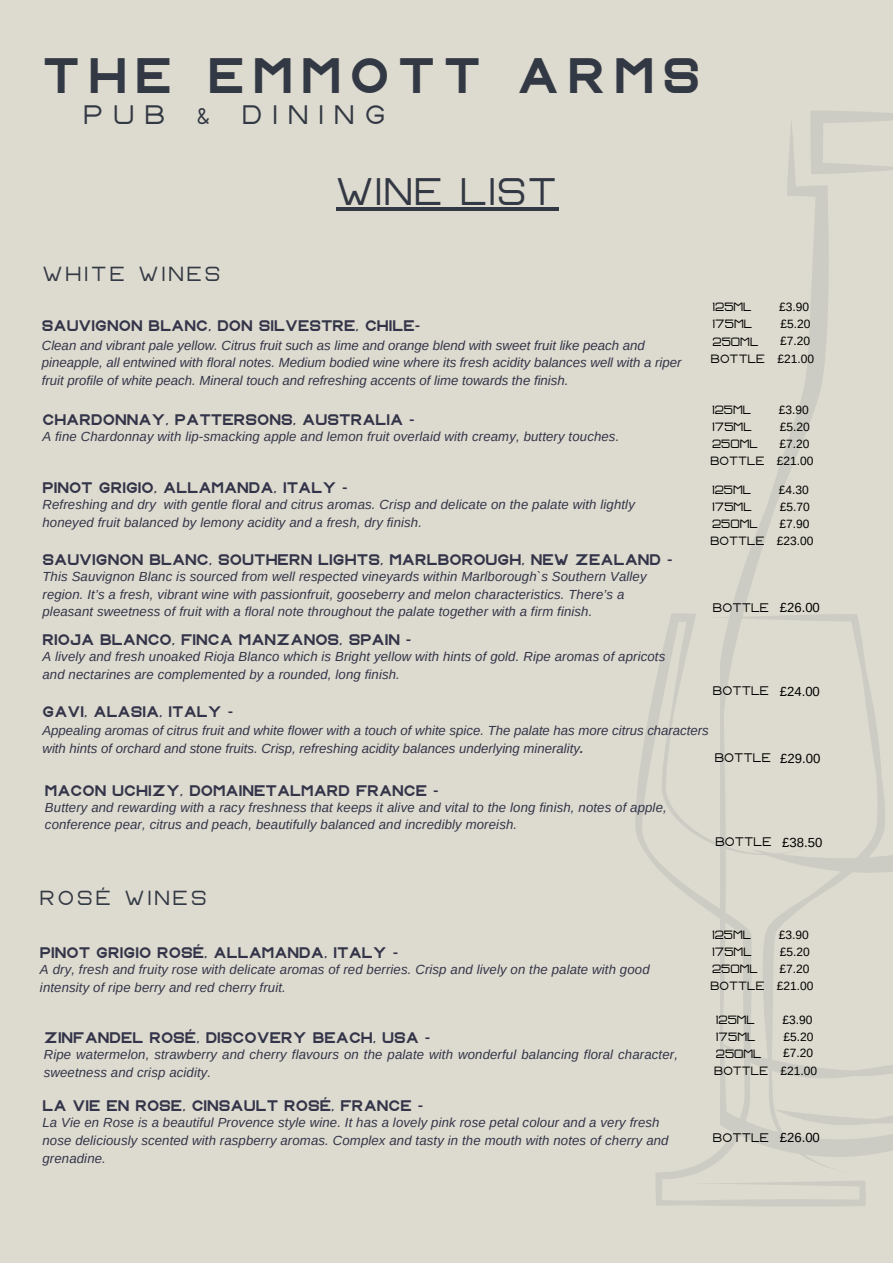
<style>
.page{position:relative;width:893px;height:1264px;background:#fff}
.page>*{position:absolute;margin:0;border:0;box-sizing:border-box;transform-origin:0 0}
.t1{font:700 49.8px "CS Harley";letter-spacing:.165em;color:#333944}
.t2{font:38.4px "CS Harley";letter-spacing:.04em;color:#333944}
.t3{font:26.7px "CS Harley";letter-spacing:.395em;color:#333944}
.t4{font:20.4px "CS Harley";letter-spacing:.15em;color:#333944}
.t5{font:700 15.3px "CS Harley";color:#333449}
.t6{font:italic 13.2px/17.5px "Arimo";letter-spacing:.01em;color:#333449}
.t7{font:13.2px "Arimo";color:#000}
.t8{font:13.05px "Arimo";color:#000}
.t9{font:12.45px "CS Harley";color:#000}
.t10{font:12px "CS Harley";color:#000}
.t11{font:12px "Arimo";color:#000}
.s1{font-weight:700}
</style>
<div class="page">
<div style="left:0;top:0;width:892px;height:1262px;background:#dddbcf"></div>
<svg style="left:749px;top:111px;width:143px;height:761px"></svg>
<svg style="left:885px;top:1065px;width:7px;height:58px"></svg>
<svg style="left:635px;top:613px;width:231px;height:593px"></svg>
<svg style="left:699px;top:614px;width:186px;height:560px"></svg>
<hr style="left:336px;top:208px;width:222px;height:3px;background:#333944">
<p class="t1" style="left:42px;top:37px;width:659px">THE EMMOTT ARMS</p>
<p class="t3" style="left:83px;top:97px;width:303px">PUB &amp; DINING</p>
<p class="t4" style="left:42px;top:259px;width:179px">WHITE WINES</p>
<p class="t2" style="left:336px;top:165px;width:222px">WINE LIST</p>
<p class="t5" style="left:42px;top:314px;width:380px">SAUVIGNON BLANC, DON SILVESTRE, CHILE-</p>
<p class="t6" style="left:42px;top:336px;width:641px">Clean and vibrant pale yellow. Citrus fruit such as lime and orange blend with sweet fruit like peach and pineapple, all entwined with floral notes. Medium bodied wine where its fresh acidity balances well with a riper fruit profile of white peach. Mineral touch and refreshing accents of lime towards the finish.</p>
<p class="t5" style="left:42px;top:408px;width:374px">CHARDONNAY, PATTERSONS, AUSTRALIA -</p>
<p class="t6" style="left:42px;top:428px;width:578px">A fine Chardonnay with lip-smacking apple and lemon fruit overlaid with creamy, buttery touches.</p>
<p class="t5" style="left:42px;top:476px;width:307px">PINOT GRIGIO, ALLAMANDA, ITALY -</p>
<p class="t6" style="left:42px;top:495px;width:594px">Refreshing and dry with gentle floral and citrus aromas. Crisp and delicate on the palate with lightly honeyed fruit balanced by lemony acidity and a fresh, dry finish.</p>
<p class="t5" style="left:42px;top:548px;width:631px">SAUVIGNON BLANC, SOUTHERN LIGHTS, MARLBOROUGH, NEW ZEALAND -</p>
<p class="t6" style="left:42px;top:568px;width:605px">This Sauvignon Blanc is sourced from well respected vineyards within Marlborough`s Southern Valley region. It’s a fresh, vibrant wine with passionfruit, gooseberry and melon characteristics. There’s a pleasant sweetness of fruit with a floral note throughout the palate together with a firm finish.</p>
<p class="t5" style="left:42px;top:627px;width:370px">RIOJA BLANCO, FINCA MANZANOS, SPAIN -</p>
<p class="t6" style="left:42px;top:647px;width:624px">A lively and fresh unoaked Rioja Blanco which is Bright yellow with hints of gold. Ripe aromas of apricots and nectarines are complemented by a rounded, long finish.</p>
<p class="t10" style="left:712px;top:299px;width:41px">125ML</p>
<p class="t11" style="left:779px;top:300px;width:32px">£3.90</p>
<p class="t10" style="left:712px;top:333px;width:47px">250ML</p>
<p class="t11" style="left:780px;top:334px;width:32px">£7.20</p>
<p class="t10" style="left:712px;top:316px;width:42px">175ML</p>
<p class="t11" style="left:780px;top:317px;width:32px">£5.20</p>
<p class="t10" style="left:710px;top:350px;width:56px">BOTTLE</p>
<p class="t11" style="left:777px;top:351px;width:38px">£21.00</p>
<p class="t10" style="left:711px;top:402px;width:41px">125ML</p>
<p class="t11" style="left:778px;top:403px;width:31px">£3.90</p>
<p class="t10" style="left:712px;top:436px;width:47px">250ML</p>
<p class="t11" style="left:779px;top:437px;width:31px">£7.20</p>
<p class="t10" style="left:711px;top:418px;width:41px">175ML</p>
<p class="t11" style="left:779px;top:420px;width:31px">£5.20</p>
<p class="t10" style="left:710px;top:453px;width:56px">BOTTLE</p>
<p class="t11" style="left:776px;top:454px;width:38px">£21.00</p>
<p class="t10" style="left:711px;top:481px;width:41px">125ML</p>
<p class="t11" style="left:778px;top:483px;width:31px">£4.30</p>
<p class="t10" style="left:712px;top:515px;width:47px">250ML</p>
<p class="t11" style="left:779px;top:517px;width:31px">£7.90</p>
<p class="t10" style="left:711px;top:498px;width:41px">175ML</p>
<p class="t11" style="left:779px;top:500px;width:31px">£5.70</p>
<p class="t10" style="left:710px;top:532px;width:56px">BOTTLE</p>
<p class="t11" style="left:776px;top:534px;width:38px">£23.00</p>
<p class="t9" style="left:713px;top:599px;width:58px">BOTTLE</p>
<p class="t8" style="left:779px;top:600px;width:42px">£26.00</p>
<p class="t9" style="left:713px;top:682px;width:58px">BOTTLE</p>
<p class="t8" style="left:779px;top:684px;width:42px">£24.00</p>
<p class="t5" style="left:42px;top:699px;width:192px">GAVI, ALASIA, ITALY -</p>
<p class="t6" style="left:42px;top:721px;width:667px">Appealing aromas of citrus fruit and white flower with a touch of white spice. The palate has more citrus characters</p>
<p class="t6" style="left:42px;top:739px;width:542px">with hints of orchard and stone fruits. Crisp, refreshing acidity balances underlying minerality<span class="s1">.</span></p>
<p class="t9" style="left:714px;top:749px;width:58px">BOTTLE</p>
<p class="t7" style="left:780px;top:750px;width:42px">£29.00</p>
<p class="t5" style="left:45px;top:778px;width:395px">MACON UCHIZY, DOMAINETALMARD FRANCE -</p>
<p class="t6" style="left:45px;top:798px;width:623px">Buttery and rewarding with a racy freshness that keeps it alive and vital to the long finish, notes of apple, conference pear, citrus and peach, beautifully balanced and incredibly moreish.</p>
<p class="t4" style="left:40px;top:883px;width:168px">ROSÉ WINES</p>
<p class="t5" style="left:40px;top:941px;width:360px">PINOT GRIGIO ROSÉ, ALLAMANDA, ITALY -</p>
<p class="t6" style="left:40px;top:960px;width:611px">A dry, fresh and fruity rose with delicate aromas of red berries. Crisp and lively on the palate with good intensity of ripe berry and red cherry fruit.</p>
<p class="t5" style="left:44px;top:1025px;width:388px">ZINFANDEL ROSÉ, DISCOVERY BEACH, USA -</p>
<p class="t6" style="left:44px;top:1045px;width:635px">Ripe watermelon, strawberry and cherry flavours on the palate with wonderful balancing floral character, sweetness and crisp acidity.</p>
<p class="t5" style="left:42px;top:1094px;width:382px">LA VIE EN ROSE, CINSAULT ROSÉ, FRANCE -</p>
<p class="t6" style="left:42px;top:1114px;width:627px">La Vie en Rose is a beautiful Provence style wine. It has a lovely pink rose petal colour and a very fresh nose deliciously scented with raspberry aromas. Complex and tasty in the mouth with notes of cherry and grenadine.</p>
<p class="t9" style="left:715px;top:833px;width:58px">BOTTLE</p>
<p class="t8" style="left:782px;top:835px;width:42px">£38.50</p>
<p class="t10" style="left:711px;top:926px;width:41px">125ML</p>
<p class="t11" style="left:778px;top:928px;width:31px">£3.90</p>
<p class="t10" style="left:712px;top:960px;width:47px">250ML</p>
<p class="t11" style="left:779px;top:961px;width:31px">£7.20</p>
<p class="t10" style="left:711px;top:943px;width:41px">175ML</p>
<p class="t11" style="left:779px;top:945px;width:31px">£5.20</p>
<p class="t10" style="left:710px;top:977px;width:56px">BOTTLE</p>
<p class="t11" style="left:776px;top:979px;width:38px">£21.00</p>
<p class="t10" style="left:715px;top:1011px;width:41px">125ML</p>
<p class="t11" style="left:782px;top:1012px;width:31px">£3.90</p>
<p class="t10" style="left:715px;top:1045px;width:47px">250ML</p>
<p class="t11" style="left:783px;top:1046px;width:31px">£7.20</p>
<p class="t10" style="left:715px;top:1028px;width:41px">175ML</p>
<p class="t11" style="left:783px;top:1029px;width:31px">£5.20</p>
<p class="t10" style="left:714px;top:1062px;width:56px">BOTTLE</p>
<p class="t11" style="left:780px;top:1063px;width:38px">£21.00</p>
<p class="t9" style="left:713px;top:1129px;width:58px">BOTTLE</p>
<p class="t8" style="left:779px;top:1130px;width:42px">£26.00</p>
</div>
